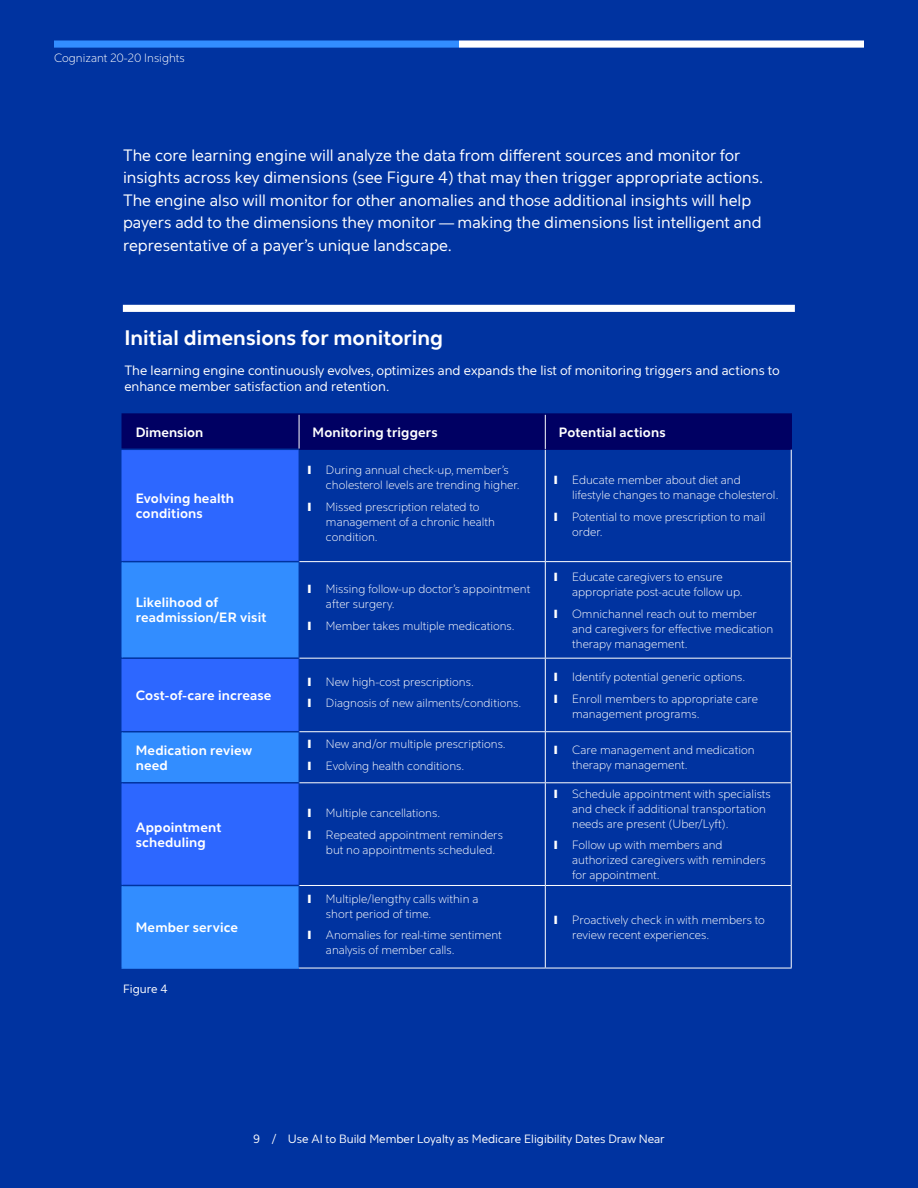
<style>
.page{position:relative;width:918px;height:1188px;background:#0033a0}
.page>*{position:absolute;margin:0;border:0;box-sizing:border-box;transform-origin:0 0}
.Chart_title_14_18{font:700 21px "Cognizant Sans";color:#fff}
.Quick_Take_Body_11_1{font:16.5px/22.5px "Cognizant Sans";color:#fff}
.Callout_large_26_32{font:700 13.5px/15px "Cognizant Sans";letter-spacing:.01em;color:#fff}
.Caption_body_8_11{font:13.5px/16.5px "Cognizant Sans";color:#fff}
.Quick_Take_Body_11_1-2{font:700 13.5px "Cognizant Sans";color:#fff}
.Running_header_left{font:300 12px/15px "Cognizant Sans";color:#fff}
.Folio_Centered_8_10{font:12px "Cognizant Sans";color:#fff}
.Caption_body_8_11-2{font:12px "Cognizant Sans";color:#fff}
</style>
<div class="page">
<div style="left:123px;top:415px;width:667px;height:34px;background:#000063"></div>
<div style="left:123px;top:450px;width:176px;height:111px;background:#2d67ff"></div>
<svg style="left:123px;top:562px;width:176px;height:405px;background:#2f7cfe"></svg>
<hr style="left:122px;top:657px;width:177px;height:2px;background:#0033a0">
<hr style="left:122px;top:731px;width:177px;height:1px;background:#0033a0">
<hr style="left:122px;top:782px;width:177px;height:2px;background:#0033a0">
<hr style="left:122px;top:885px;width:177px;height:1px;background:#0033a0">
<hr style="left:122px;top:413px;width:177px;height:2px;background:#000063">
<hr style="left:122px;top:415px;width:1px;height:34px;background:#000063">
<hr style="left:299px;top:413px;width:246px;height:2px;background:#000063">
<hr style="left:545px;top:413px;width:247px;height:2px;background:#000063">
<hr style="left:790px;top:415px;width:2px;height:34px;background:#000063">
<hr style="left:299px;top:449px;width:246px;height:1px;background:#000063">
<hr style="left:545px;top:449px;width:247px;height:1px;background:#000063">
<hr style="left:545px;top:450px;width:1px;height:111px;background:#fff">
<hr style="left:791px;top:450px;width:1px;height:111px;background:#fff">
<hr style="left:299px;top:561px;width:246px;height:1px;background:#fff">
<hr style="left:545px;top:561px;width:247px;height:1px;background:#fff">
<hr style="left:545px;top:562px;width:1px;height:96px;background:#fff">
<hr style="left:791px;top:562px;width:1px;height:96px;background:#fff">
<hr style="left:299px;top:658px;width:246px;height:1px;background:#fff">
<hr style="left:545px;top:658px;width:247px;height:1px;background:#fff">
<hr style="left:545px;top:659px;width:1px;height:72px;background:#fff">
<hr style="left:791px;top:659px;width:1px;height:72px;background:#fff">
<hr style="left:299px;top:731px;width:246px;height:1px;background:#fff">
<hr style="left:545px;top:731px;width:247px;height:1px;background:#fff">
<hr style="left:545px;top:732px;width:1px;height:50px;background:#fff">
<hr style="left:791px;top:732px;width:1px;height:50px;background:#fff">
<hr style="left:299px;top:782px;width:246px;height:1px;background:#fff">
<hr style="left:545px;top:782px;width:247px;height:1px;background:#fff">
<hr style="left:545px;top:783px;width:1px;height:102px;background:#fff">
<hr style="left:791px;top:783px;width:1px;height:102px;background:#fff">
<hr style="left:299px;top:885px;width:246px;height:1px;background:#fff">
<hr style="left:545px;top:885px;width:247px;height:1px;background:#fff">
<hr style="left:545px;top:886px;width:1px;height:82px;background:#fff">
<hr style="left:791px;top:886px;width:1px;height:82px;background:#fff">
<hr style="left:299px;top:968px;width:246px;height:1px;background:#fff">
<hr style="left:545px;top:968px;width:247px;height:1px;background:#fff">
<hr style="left:299px;top:415px;width:1px;height:34px;background:#fff">
<hr style="left:545px;top:415px;width:1px;height:34px;background:#fff">
<hr style="left:122px;top:967px;width:177px;height:2px;background:#328dff">
<hr style="left:122px;top:450px;width:1px;height:111px;background:#2d67ff">
<hr style="left:122px;top:562px;width:1px;height:95px;background:#328dff">
<hr style="left:122px;top:659px;width:1px;height:72px;background:#2d67ff">
<hr style="left:122px;top:732px;width:1px;height:50px;background:#328dff">
<hr style="left:122px;top:784px;width:1px;height:101px;background:#2d67ff">
<hr style="left:122px;top:886px;width:1px;height:81px;background:#328dff">
<div style="left:459px;top:40px;width:405px;height:8px;background:#fff"></div>
<div style="left:54px;top:40px;width:405px;height:8px;background:#328dff"></div>
<div style="left:123px;top:305px;width:672px;height:7px;background:#fff"></div>
<p class="Running_header_left" style="left:54px;top:51px;width:132px">Cognizant 20-20 Insights</p>
<p class="Quick_Take_Body_11_1" style="left:123px;top:144px;width:642px">The core learning engine will analyze the data from different sources and monitor for insights across key dimensions (see Figure 4) that may then trigger appropriate actions.<br>The engine also will monitor for other anomalies and those additional insights will help payers add to the dimensions they monitor — making the dimensions list intelligent and representative of a payer’s unique landscape.</p>
<p class="Chart_title_14_18" style="left:124px;top:324px;width:320px">Initial dimensions for monitoring</p>
<p class="Caption_body_8_11" style="left:124px;top:362px;width:657px">The learning engine continuously evolves, optimizes and expands the list of monitoring triggers and actions to enhance member satisfaction and retention.</p>
<p class="Quick_Take_Body_11_1-2" style="left:136px;top:423px;width:69px">Dimension</p>
<p class="Callout_large_26_32" style="left:313px;top:425px;width:127px">Monitoring triggers</p>
<p class="Callout_large_26_32" style="left:559px;top:425px;width:108px">Potential actions</p>
<p class="Callout_large_26_32" style="left:136px;top:491px;width:100px">Evolving health conditions</p>
<p class="Callout_large_26_32" style="left:136px;top:595px;width:132px">Likelihood of readmission/ER visit</p>
<p class="Callout_large_26_32" style="left:136px;top:688px;width:137px">Cost-of-care increase</p>
<p class="Callout_large_26_32" style="left:136px;top:743px;width:118px">Medication review need</p>
<p class="Callout_large_26_32" style="left:136px;top:820px;width:87px">Appointment scheduling</p>
<p class="Callout_large_26_32" style="left:136px;top:920px;width:104px">Member service</p>
<p class="Caption_body_8_11-2" style="left:123px;top:982px;width:46px">Figure 4</p>
<p class="Running_header_left" style="left:326px;top:462px;width:195px;text-indent:-18px">❙ During annual check-up, member’s cholesterol levels are trending higher.</p>
<p class="Running_header_left" style="left:326px;top:499px;width:171px;text-indent:-18px">❙ Missed prescription related to management of a chronic health condition.</p>
<p class="Running_header_left" style="left:326px;top:582px;width:206px;text-indent:-18px">❙ Missing follow-up doctor’s appointment after surgery.</p>
<p class="Running_header_left" style="left:308px;top:618px;width:208px">❙ Member takes multiple medications.</p>
<p class="Running_header_left" style="left:308px;top:674px;width:167px">❙ New high-cost prescriptions.</p>
<p class="Running_header_left" style="left:308px;top:696px;width:215px">❙ Diagnosis of new ailments/conditions.</p>
<p class="Running_header_left" style="left:308px;top:737px;width:199px">❙ New and/or multiple prescriptions.</p>
<p class="Running_header_left" style="left:308px;top:758px;width:158px">❙ Evolving health conditions.</p>
<p class="Running_header_left" style="left:308px;top:806px;width:134px">❙ Multiple cancellations.</p>
<p class="Running_header_left" style="left:326px;top:828px;width:179px;text-indent:-18px">❙ Repeated appointment reminders but no appointments scheduled.</p>
<p class="Running_header_left" style="left:326px;top:891px;width:154px;text-indent:-18px">❙ Multiple/lengthy calls within a short period of time.</p>
<p class="Running_header_left" style="left:326px;top:928px;width:177px;text-indent:-18px">❙ Anomalies for real-time sentiment analysis of member calls.</p>
<p class="Running_header_left" style="left:572px;top:473px;width:208px;text-indent:-18px">❙ Educate member about diet and lifestyle changes to manage cholesterol.</p>
<p class="Running_header_left" style="left:572px;top:509px;width:195px;text-indent:-18px">❙ Potential to move prescription to mail order.</p>
<p class="Running_header_left" style="left:572px;top:570px;width:172px;text-indent:-18px">❙ Educate caregivers to ensure appropriate post-acute follow up.</p>
<p class="Running_header_left" style="left:572px;top:606px;width:203px;text-indent:-18px">❙ Omnichannel reach out to member and caregivers for effective medication therapy management.</p>
<p class="Running_header_left" style="left:554px;top:670px;width:193px">❙ Identify potential generic options.</p>
<p class="Running_header_left" style="left:572px;top:691px;width:187px;text-indent:-18px">❙ Enroll members to appropriate care management programs.</p>
<p class="Running_header_left" style="left:572px;top:743px;width:184px;text-indent:-18px">❙ Care management and medication therapy management.</p>
<p class="Running_header_left" style="left:572px;top:786px;width:200px;text-indent:-18px">❙ Schedule appointment with specialists and check if additional transportation needs are present (Uber/Lyft).</p>
<p class="Running_header_left" style="left:572px;top:838px;width:195px;text-indent:-18px">❙ Follow up with members and authorized caregivers with reminders for appointment.</p>
<p class="Running_header_left" style="left:572px;top:912px;width:194px;text-indent:-18px">❙ Proactively check in with members to review recent experiences.</p>
<p class="Folio_Centered_8_10" style="left:253px;top:1132px;width:413px">9 / Use AI to Build Member Loyalty as Medicare Eligibility Dates Draw Near</p>
</div>
